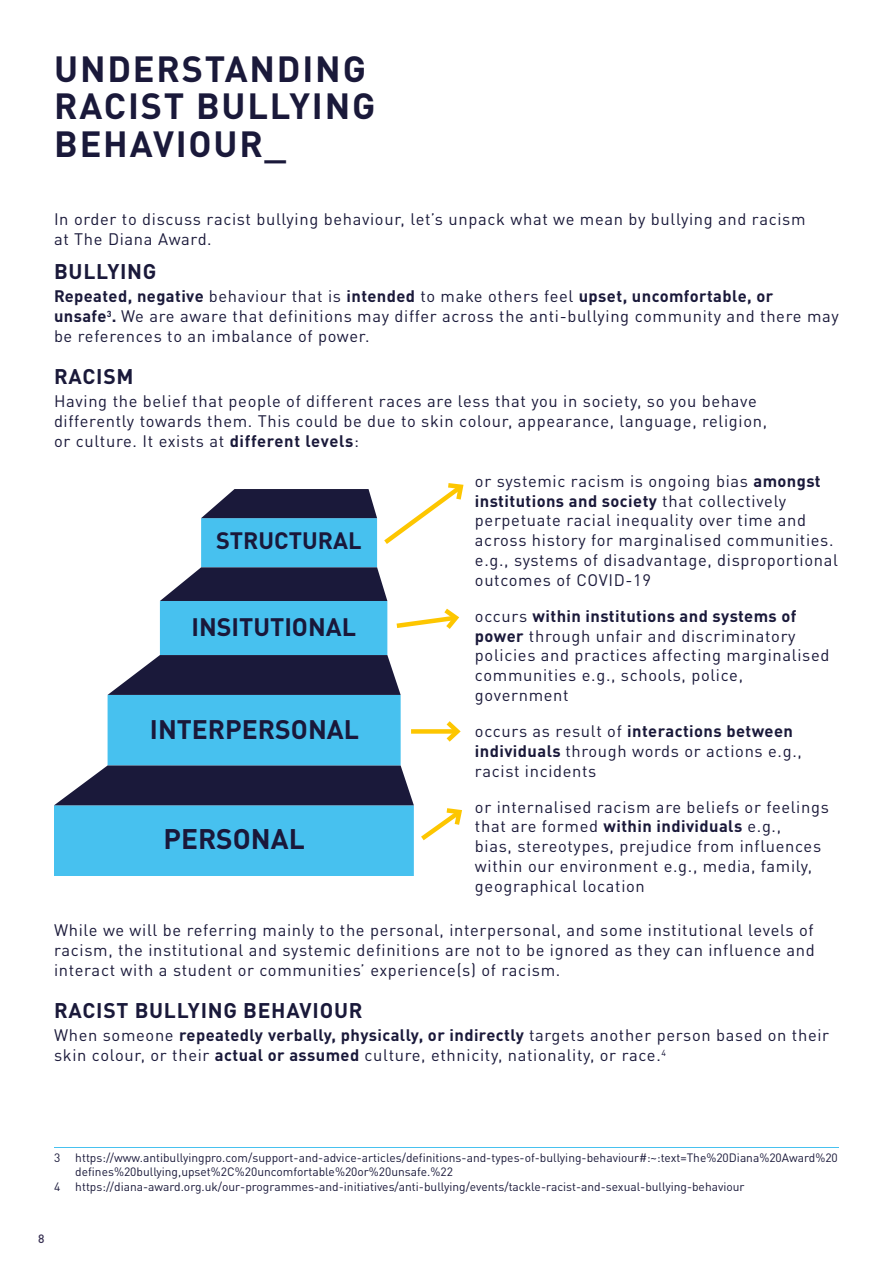
<style>
.page{position:relative;width:893px;height:1263px;background:#fff}
.page>*{position:absolute;margin:0;border:0;box-sizing:border-box;transform-origin:0 0}
.Main_heading{font:700 36px/37.5px "DIN Pro";letter-spacing:.05em;color:#1a193a}
.t1{font:700 28.05px "DIN Pro";color:#1a183a}
.t2{font:700 26.55px "DIN Pro";color:#1a183a}
.t3{font:700 25.05px "DIN Pro";color:#1a183a}
.t4{font:700 23.4px "DIN Pro";color:#1a183a}
.Sub_head{font:700 21px "DIN Pro";letter-spacing:.035em;color:#1a193a}
.BODY_blue{font:16.5px/19.8px "DIN Pro";letter-spacing:.04em;color:#1a193a}
.Footnotes{font:12px/14.4px "DIN Pro";color:#1a193a}
.t5{font:500 12px "DIN Pro";color:#383153}
.s1{font-weight:700}
</style>
<div class="page">
<hr style="left:54px;top:1147px;width:785px;height:1px;background:#47c1ef">
<svg style="left:414px;top:483px;width:50px;height:41px"></svg>
<svg style="left:414px;top:608px;width:46px;height:21px"></svg>
<div style="left:411px;top:729px;width:46px;height:5px;background:#fdc600"></div>
<svg style="left:442px;top:721px;width:19px;height:21px"></svg>
<svg style="left:421px;top:808px;width:41px;height:33px"></svg>
<div style="left:54px;top:805px;width:360px;height:71px;background:#47c1ef"></div>
<svg style="left:54px;top:489px;width:360px;height:316px"></svg>
<p class="Main_heading" style="left:54px;top:45px;width:323px">UNDERSTANDING<br>RACIST BULLYING<br>BEHAVIOUR_</p>
<p class="BODY_blue" style="left:54px;top:208px;width:753px">In order to discuss racist bullying behaviour, let’s unpack what we mean by bullying and racism at The Diana Award.</p>
<p class="Sub_head" style="left:54px;top:254px;width:104px">BULLYING</p>
<p class="BODY_blue" style="left:54px;top:284px;width:786px"><span class="s1">Repeated, negative</span> behaviour that is <span class="s1">intended</span> to make others feel <span class="s1">upset, uncomfortable, or unsafe</span><sup>3</sup><span class="s1">.</span> We are aware that definitions may differ across the anti-bullying community and there may be references to an imbalance of power.</p>
<p class="Sub_head" style="left:54px;top:359px;width:81px">RACISM</p>
<p class="BODY_blue" style="left:54px;top:389px;width:715px">Having the belief that people of different races are less that you in society, so you behave differently towards them. This could be due to skin colour, appearance, language, religion, or culture. It exists at <span class="s1">different levels</span>:</p>
<p class="BODY_blue" style="left:475px;top:469px;width:364px">or systemic racism is ongoing bias <span class="s1">amongst institutions and society</span> that collectively perpetuate racial inequality over time and across history for marginalised communities. e.g., systems of disadvantage, disproportional outcomes of COVID-19</p>
<p class="BODY_blue" style="left:475px;top:604px;width:356px">occurs <span class="s1">within institutions and systems of power</span> through unfair and discriminatory policies and practices affecting marginalised communities e.g., schools, police, government</p>
<p class="BODY_blue" style="left:475px;top:719px;width:328px">occurs as result of <span class="s1">interactions between individuals</span> through words or actions e.g., racist incidents</p>
<p class="BODY_blue" style="left:475px;top:795px;width:355px">or internalised racism are beliefs or feelings that are formed <span class="s1">within individuals</span> e.g.,<br>bias, stereotypes, prejudice from influences within our environment e.g., media, family, geographical location</p>
<p class="BODY_blue" style="left:54px;top:919px;width:762px;text-align:justify">While we will be referring mainly to the personal, interpersonal, and some institutional levels of racism, the institutional and systemic definitions are not to be ignored as they can influence and interact with a student or communities’ experience(s) of racism.</p>
<p class="Sub_head" style="left:54px;top:993px;width:310px">RACIST BULLYING BEHAVIOUR</p>
<p class="BODY_blue" style="left:54px;top:1024px;width:777px">When someone <span class="s1">repeatedly verbally, physically, or indirectly</span> targets another person based on their skin colour, or their <span class="s1">actual or assumed</span> culture, ethnicity, nationality, or race.<sup>4</sup></p>
<h3 class="t4" style="left:216px;top:521px;width:147px">STRUCTURAL</h3>
<h3 class="t3" style="left:191px;top:606px;width:166px">INSITUTIONAL</h3>
<h3 class="t2" style="left:150px;top:707px;width:211px">INTERPERSONAL</h3>
<h2 class="t1" style="left:163px;top:816px;width:143px">PERSONAL</h2>
<p class="Footnotes" style="left:54px;top:1149px;width:8px">3</p>
<p class="Footnotes" style="left:75px;top:1149px;width:764px">https://www.antibullyingpro.com/support-and-advice-articles/definitions-and-types-of-bullying-behaviour#:~:text=The%20Diana%20Award%20 defines%20bullying,upset%2C%20uncomfortable%20or%20unsafe.%22</p>
<p class="Footnotes" style="left:54px;top:1178px;width:8px">4</p>
<p class="Footnotes" style="left:75px;top:1178px;width:671px">https://diana-award.org.uk/our-programmes-and-initiatives/anti-bullying/events/tackle-racist-and-sexual-bullying-behaviour</p>
<p class="t5" style="left:38px;top:1229px;width:8px">8</p>
</div>
